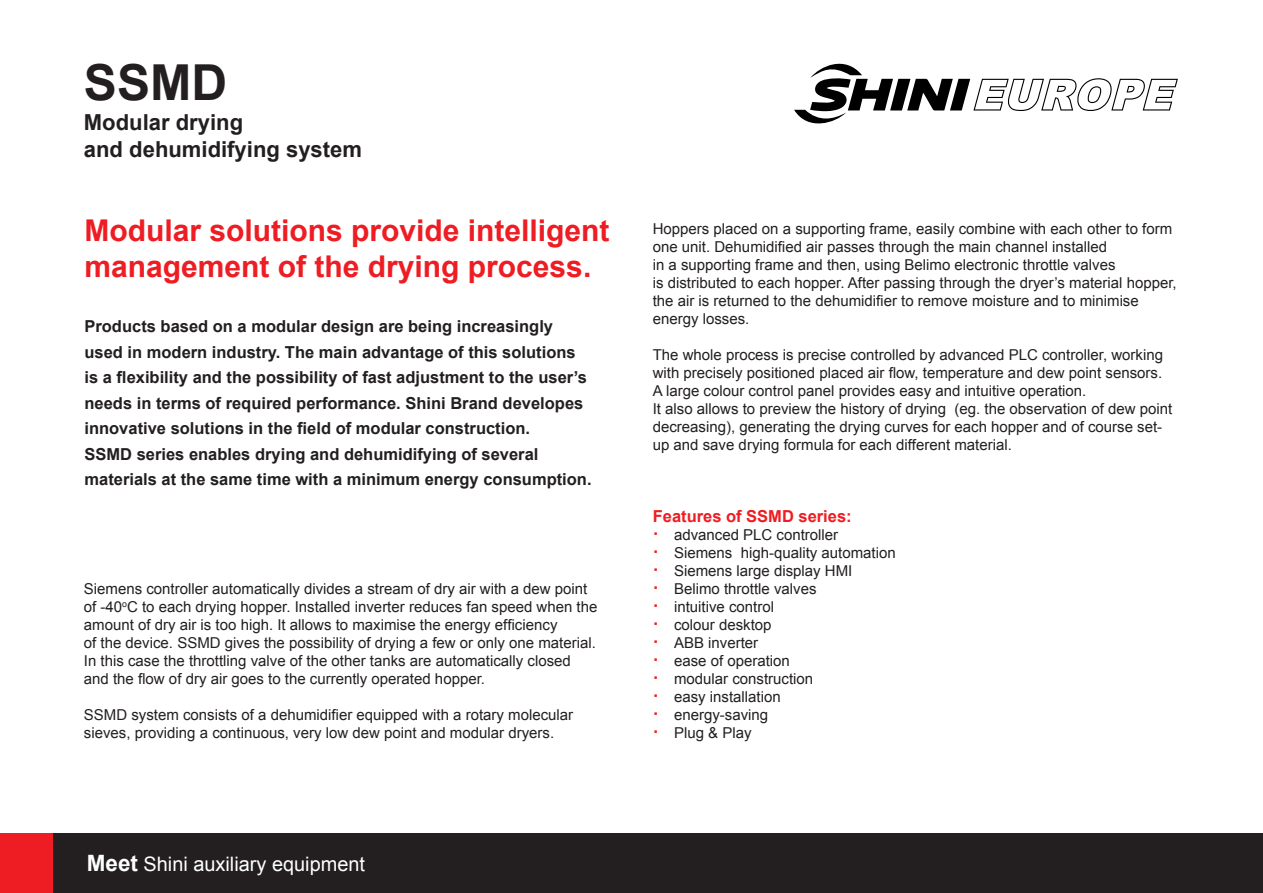
<style>
.page{position:relative;width:1263px;height:893px;background:#fff}
.page>*{position:absolute;margin:0;border:0;box-sizing:border-box;transform-origin:0 0}
.t1{font:700 49.65px "Arial";color:#231f20}
.t2{font:700 30px/36px "Arial";color:#ee1d23}
.t3{font:700 22.05px/26.4px "Arial";color:#231f20}
.t4{font:19.95px "Arial";color:#fff}
.t5{font:700 16.5px/25.5px "Arial";color:#231f20}
.t6{font:700 16.5px "Arial";color:#ee1d23}
.t7{font:15px/18px "Arial";color:#231f20}
.s1{font-weight:700;font-size:18px;color:#ee1d23}
.s2{font-weight:700;font-size:22.5px}
</style>
<div class="page">
<div style="left:53px;top:833px;width:1210px;height:60px;background:#231f20"></div>
<div style="left:0;top:833px;width:53px;height:60px;background:#ee1d23"></div>
<svg style="left:794px;top:63px;width:384px;height:61px"></svg>
<h1 class="t1" style="left:84px;top:49px;width:145px">SSMD</h1>
<h3 class="t3" style="left:84px;top:110px;width:280px">Modular drying<br>and dehumidifying system</h3>
<h2 class="t2" style="left:84px;top:214px;width:527px">Modular solutions provide intelligent management of the drying process.</h2>
<p class="t5" style="left:84px;top:314px;width:509px">Products based on a modular design are being increasingly used in modern industry. The main advantage of this solutions is a flexibility and the possibility of fast adjustment to the user’s needs in terms of required performance. Shini Brand developes innovative solutions in the field of modular construction.<br>SSMD series enables drying and dehumidifying of several materials at the same time with a minimum energy consumption.</p>
<p class="t7" style="left:84px;top:580px;width:515px">Siemens controller automatically divides a stream of dry air with a dew point of -40<sup>o</sup>C to each drying hopper. Installed inverter reduces fan speed when the amount of dry air is too high. It allows to maximise the energy efficiency<br>of the device. SSMD gives the possibility of drying a few or only one material.<br>In this case the throttling valve of the other tanks are automatically closed and the flow of dry air goes to the currently operated hopper.</p>
<p class="t7" style="left:84px;top:706px;width:491px">SSMD system consists of a dehumidifier equipped with a rotary molecular sieves, providing a continuous, very low dew point and modular dryers.</p>
<p class="t7" style="left:653px;top:220px;width:525px">Hoppers placed on a supporting frame, easily combine with each other to form one unit. Dehumidified air passes through the main channel installed<br>in a supporting frame and then, using Belimo electronic throttle valves<br>is distributed to each hopper. After passing through the dryer’s material hopper, the air is returned to the dehumidifier to remove moisture and to minimise energy losses.</p>
<p class="t7" style="left:653px;top:346px;width:521px">The whole process is precise controlled by advanced PLC controller, working with precisely positioned placed air flow, temperature and dew point sensors.<br>A large colour control panel provides easy and intuitive operation.<br>It also allows to preview the history of drying (eg. the observation of dew point decreasing), generating the drying curves for each hopper and of course set&shy;up and save drying formula for each different material.</p>
<p class="t6" style="left:653px;top:505px;width:200px">Features of SSMD series:</p>
<p class="t7" style="left:653px;top:526px;width:245px"><span class="s1">·</span> advanced PLC controller<br><span class="s1">·</span> Siemens high-quality automation <span class="s1">·</span> Siemens large display HMI<br><span class="s1">·</span> Belimo throttle valves<br><span class="s1">·</span> intuitive control<br><span class="s1">·</span> colour desktop<br><span class="s1">·</span> ABB inverter<br><span class="s1">·</span> ease of operation<br><span class="s1">·</span> modular construction<br><span class="s1">·</span> easy installation<br><span class="s1">·</span> energy-saving<br><span class="s1">·</span> Plug &amp; Play</p>
<h3 class="t4" style="left:87px;top:851px;width:280px"><span class="s2">Meet</span> Shini auxiliary equipment</h3>
</div>
